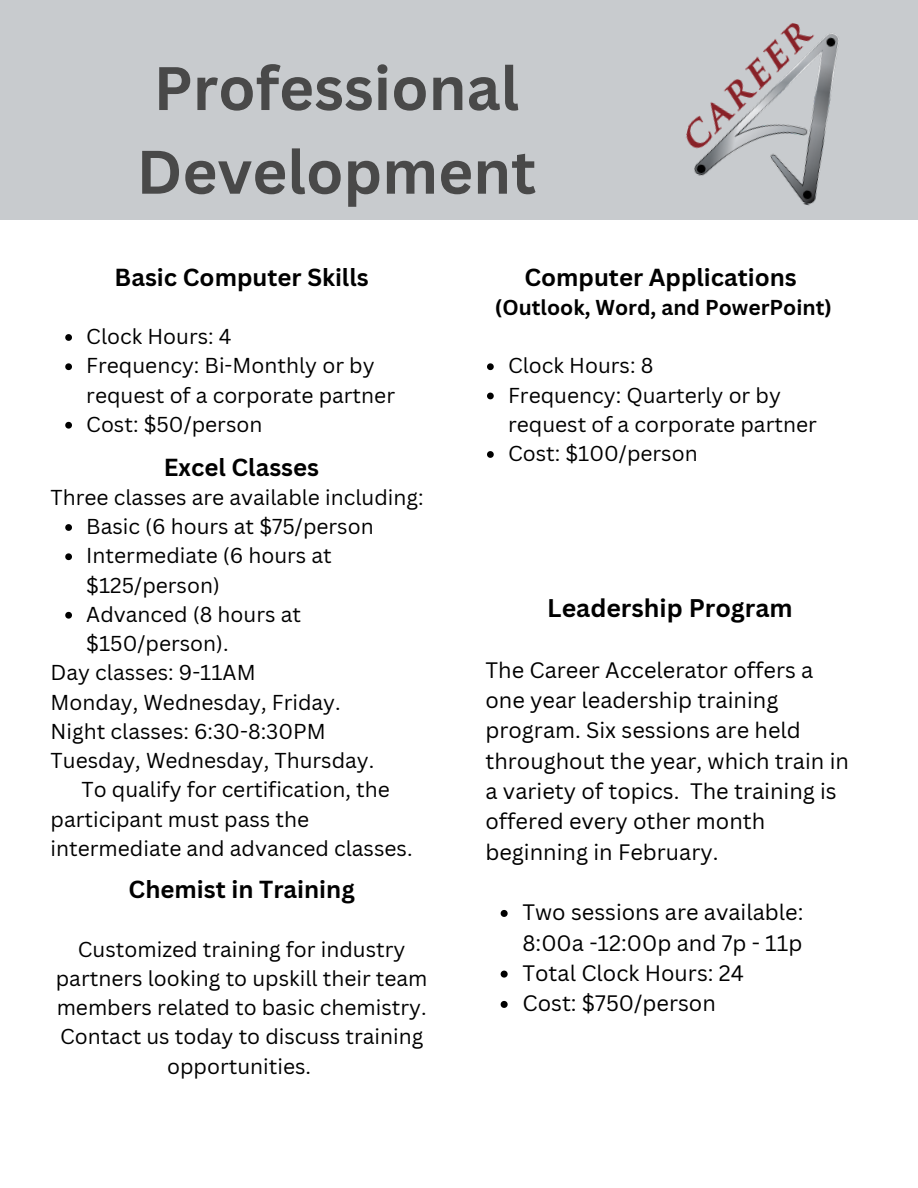
<style>
.page{position:relative;width:918px;height:1188px;background:#fff}
.page>*{position:absolute;margin:0;border:0;box-sizing:border-box;transform-origin:0 0}
.t1{font:700 60px/83.7px "Canva Sans";color:#494949}
.t2{font:700 24.9px "Canva Sans";color:#000}
.t3{font:700 24px "Canva Sans";color:#000}
.t4{font:21.75px/30.3px "Canva Sans";color:#000}
.t5{font:21px/29.2px "Canva Sans";color:#000}
.t6{font:700 21px "Canva Sans";color:#000}
</style>
<div class="page">
<div style="left:0;top:0;width:918px;height:219px;background:#c8cbce"></div>
<img style="left:686px;top:23px;width:153px;height:183px">
<svg style="left:65px;top:334px;width:7px;height:7px"></svg>
<svg style="left:65px;top:363px;width:7px;height:7px"></svg>
<svg style="left:65px;top:422px;width:7px;height:7px"></svg>
<svg style="left:487px;top:363px;width:7px;height:7px"></svg>
<svg style="left:487px;top:393px;width:7px;height:6px"></svg>
<svg style="left:487px;top:451px;width:7px;height:7px"></svg>
<svg style="left:65px;top:524px;width:7px;height:7px"></svg>
<svg style="left:65px;top:553px;width:7px;height:7px"></svg>
<svg style="left:65px;top:612px;width:7px;height:7px"></svg>
<svg style="left:501px;top:910px;width:7px;height:7px"></svg>
<svg style="left:501px;top:971px;width:7px;height:7px"></svg>
<svg style="left:501px;top:1001px;width:7px;height:7px"></svg>
<h1 class="t1" style="left:137px;top:45px;width:401px">Professional<br>Development</h1>
<p class="t3" style="left:115px;top:260px;width:256px">Basic Computer Skills</p>
<p class="t5" style="left:86px;top:321px;width:310px">Clock Hours: 4<br>Frequency: Bi-Monthly or by request of a corporate partner<br>Cost: $50/person</p>
<p class="t3" style="left:164px;top:450px;width:157px">Excel Classes</p>
<p class="t5" style="left:51px;top:482px;width:375px">Three classes are available including:</p>
<p class="t5" style="left:86px;top:511px;width:289px">Basic (6 hours at $75/person</p>
<p class="t5" style="left:86px;top:541px;width:247px">Intermediate (6 hours at</p>
<p class="t5" style="left:86px;top:570px;width:135px">$125/person)</p>
<p class="t5" style="left:86px;top:599px;width:216px">Advanced (8 hours at</p>
<p class="t5" style="left:86px;top:628px;width:144px">$150/person).</p>
<p class="t5" style="left:51px;top:658px;width:207px">Day classes: 9-11AM</p>
<p class="t5" style="left:51px;top:687px;width:292px">Monday, Wednesday, Friday.</p>
<p class="t5" style="left:51px;top:716px;width:277px">Night classes: 6:30-8:30PM</p>
<p class="t5" style="left:51px;top:745px;width:325px">Tuesday, Wednesday, Thursday.</p>
<p class="t5" style="left:82px;top:775px;width:310px">To qualify for certification, the</p>
<p class="t5" style="left:51px;top:804px;width:260px">participant must pass the</p>
<p class="t5" style="left:51px;top:833px;width:363px">intermediate and advanced classes.</p>
<p class="t3" style="left:129px;top:873px;width:228px">Chemist in Training</p>
<p class="t5" style="left:56px;top:934px;width:373px;text-align:center">Customized training for industry partners looking to upskill their team members related to basic chemistry.<br>Contact us today to discuss training opportunities.</p>
<p class="t3" style="left:524px;top:260px;width:274px">Computer Applications</p>
<p class="t6" style="left:495px;top:293px;width:339px">(Outlook, Word, and PowerPoint)</p>
<p class="t5" style="left:508px;top:351px;width:310px">Clock Hours: 8<br>Frequency: Quarterly or by request of a corporate partner<br>Cost: $100/person</p>
<p class="t2" style="left:547px;top:591px;width:247px">Leadership Program</p>
<p class="t4" style="left:485px;top:654px;width:365px">The Career Accelerator offers a one year leadership training program. Six sessions are held throughout the year, which train in a variety of topics. The training is offered every other month beginning in February.</p>
<p class="t4" style="left:522px;top:897px;width:283px">Two sessions are available:<br>8:00a -12:00p and 7p - 11p<br>Total Clock Hours: 24<br>Cost: $750/person</p>
</div>
